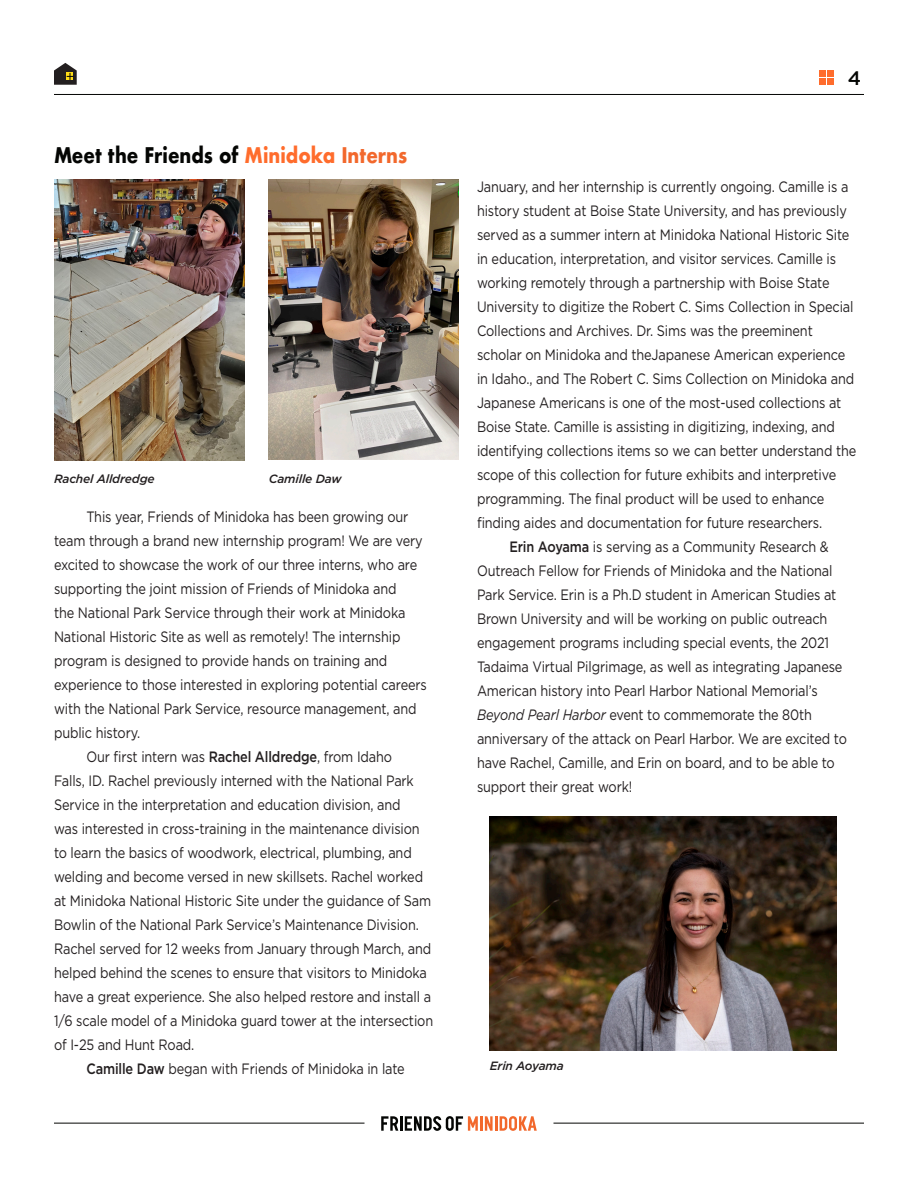
<style>
.page{position:relative;width:918px;height:1188px;background:#fff}
.page>*{position:absolute;margin:0;border:0;box-sizing:border-box;transform-origin:0 0}
.t1{font:700 21px "Futura";color:#040503;scale:.85 1}
.t2{font:500 19.5px "Gotham";color:#040503}
._2_Columns_Wide{font:15px/24px "Gotham";letter-spacing:-.01em;color:#231f20;scale:.85 1}
.Photo_Captions{font:italic 500 12px "Gotham";letter-spacing:-.015em;color:#231f20}
.s1{color:#ff6c2c}
.s2{color:#f2682c}
.s3{font-weight:500}
.s4{font-style:italic}
</style>
<div class="page">
<div style="left:819px;top:71px;width:7px;height:6px;background:#ff6c2c"></div>
<div style="left:827px;top:71px;width:7px;height:6px;background:#ff6c2c"></div>
<div style="left:819px;top:79px;width:7px;height:6px;background:#ff6c2c"></div>
<div style="left:827px;top:79px;width:7px;height:6px;background:#ff6c2c"></div>
<svg style="left:381px;top:1116px;width:97px;height:15px"></svg>
<hr style="left:480px;top:1116px;width:3px;height:15px;background:#f2682c">
<svg style="left:485px;top:1116px;width:52px;height:15px"></svg>
<hr style="left:54px;top:1123px;width:310px;height:1px;background:#040503">
<hr style="left:554px;top:1123px;width:310px;height:1px;background:#040503">
<hr style="left:54px;top:94px;width:810px;height:1px;background:#040503">
<svg style="left:54px;top:63px;width:23px;height:22px"></svg>
<img style="left:54px;top:180px;width:190px;height:280px">
<img style="left:269px;top:180px;width:190px;height:280px">
<img style="left:490px;top:817px;width:347px;height:234px">
<p class="t1" style="left:54px;top:140px;width:417px">Meet the Friends of <span class="s1">Minidoka</span> <span class="s2">Interns</span></p>
<p class="Photo_Captions" style="left:54px;top:470px;width:102px">Rachel Alldredge</p>
<p class="Photo_Captions" style="left:269px;top:470px;width:74px">Camille Daw</p>
<p class="_2_Columns_Wide" style="left:54px;top:504px;width:440px;text-indent:32px">This year, Friends of Minidoka has been growing our team through a brand new internship program! We are very excited to showcase the work of our three interns, who are supporting the joint mission of Friends of Minidoka and<br>the National Park Service through their work at Minidoka National Historic Site as well as remotely! The internship program is designed to provide hands on training and experience to those interested in exploring potential careers with the National Park Service, resource management, and public history.</p>
<p class="_2_Columns_Wide" style="left:54px;top:744px;width:448px;text-indent:32px">Our first intern was <span class="s3">Rachel Alldredge</span>, from Idaho<br>Falls, ID. Rachel previously interned with the National Park Service in the interpretation and education division, and<br>was interested in cross-training in the maintenance division to learn the basics of woodwork, electrical, plumbing, and welding and become versed in new skillsets. Rachel worked at Minidoka National Historic Site under the guidance of Sam Bowlin of the National Park Service’s Maintenance Division.<br>Rachel served for 12 weeks from January through March, and helped behind the scenes to ensure that visitors to Minidoka have a great experience. She also helped restore and install a 1/6 scale model of a Minidoka guard tower at the intersection of I-25 and Hunt Road.</p>
<p class="_2_Columns_Wide" style="left:86px;top:1056px;width:376px"><span class="s3">Camille Daw</span> began with Friends of Minidoka in late</p>
<h2 class="t2" style="left:848px;top:65px;width:15px">4</h2>
<p class="_2_Columns_Wide" style="left:477px;top:174px;width:448px">January, and her internship is currently ongoing. Camille is a history student at Boise State University, and has previously served as a summer intern at Minidoka National Historic Site in education, interpretation, and visitor services. Camille is working remotely through a partnership with Boise State University to digitize the Robert C. Sims Collection in Special Collections and Archives. Dr. Sims was the preeminent scholar on Minidoka and theJapanese American experience in Idaho., and The Robert C. Sims Collection on Minidoka and Japanese Americans is one of the most-used collections at Boise State. Camille is assisting in digitizing, indexing, and identifying collections items so we can better understand the scope of this collection for future exhibits and interpretive programming. The final product will be used to enhance finding aides and documentation for future researchers.</p>
<p class="_2_Columns_Wide" style="left:477px;top:534px;width:437px;text-indent:32px"><span class="s3">Erin Aoyama</span> is serving as a Community Research &amp; Outreach Fellow for Friends of Minidoka and the National Park Service. Erin is a Ph.D student in American Studies at Brown University and will be working on public outreach engagement programs including special events, the 2021<br>Tadaima Virtual Pilgrimage, as well as integrating Japanese American history into Pearl Harbor National Memorial’s <span class="s4">Beyond Pearl Harbor</span> event to commemorate the 80th anniversary of the attack on Pearl Harbor. We are excited to have Rachel, Camille, and Erin on board, and to be able to support their great work!</p>
<p class="Photo_Captions" style="left:490px;top:1058px;width:75px">Erin Aoyama</p>
</div>
